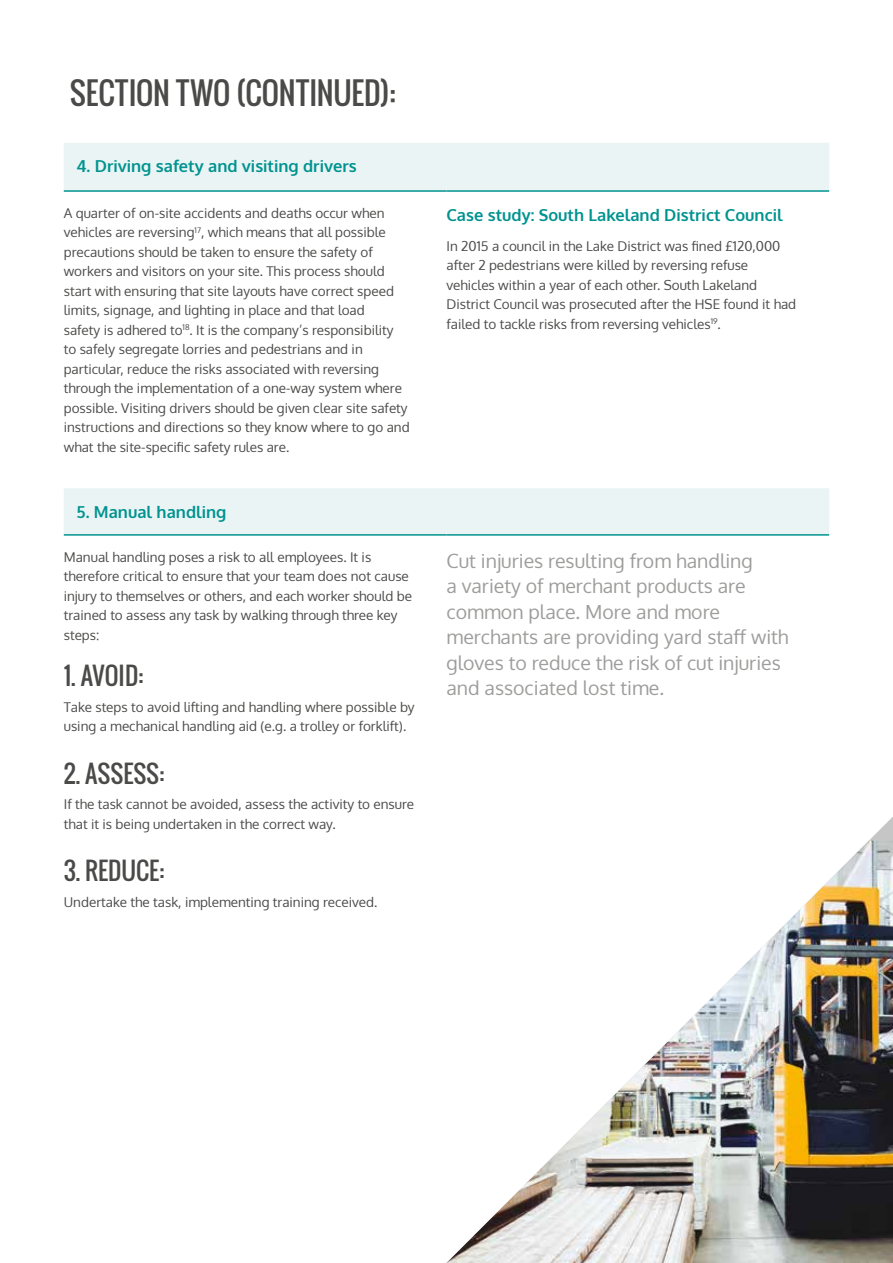
<style>
.page{position:relative;width:893px;height:1263px;background:#fff}
.page>*{position:absolute;margin:0;border:0;box-sizing:border-box;transform-origin:0 0}
.t1{font:30px "Oswald";color:#4a4a49}
.t2{font:24px "Oswald";color:#4a4a49}
.t3{font:19.5px/25.5px "Oxygen";color:#9d9d9c}
.t4{font:700 16.5px "Oxygen";color:#00938f}
.t5{font:13.5px/19.5px "Oxygen";color:#4a4a49}
</style>
<div class="page">
<img style="left:446px;top:841px;width:447px;height:422px">
<svg style="left:64px;top:143px;width:765px;height:391px"></svg>
<hr style="left:64px;top:190px;width:382px;height:2px;background:#00938f">
<hr style="left:446px;top:190px;width:383px;height:2px;background:#00938f">
<hr style="left:64px;top:534px;width:382px;height:2px;background:#00938f">
<hr style="left:446px;top:534px;width:383px;height:2px;background:#00938f">
<h1 class="t1" style="left:70px;top:70px;width:327px">SECTION TWO (CONTINUED):</h1>
<p class="t4" style="left:77px;top:156px;width:282px">4. Driving safety and visiting drivers</p>
<p class="t5" style="left:64px;top:203px;width:347px">A quarter of on-site accidents and deaths occur when vehicles are reversing<sup>17</sup>, which means that all possible precautions should be taken to ensure the safety of workers and visitors on your site. This process should start with ensuring that site layouts have correct speed limits, signage, and lighting in place and that load<br>safety is adhered to<sup>18</sup>. It is the company’s responsibility<br>to safely segregate lorries and pedestrians and in particular, reduce the risks associated with reversing through the implementation of a one-way system where possible. Visiting drivers should be given clear site safety instructions and directions so they know where to go and what the site-specific safety rules are.</p>
<p class="t4" style="left:446px;top:204px;width:338px">Case study: South Lakeland District Council</p>
<p class="t5" style="left:446px;top:236px;width:351px">In 2015 a council in the Lake District was fined £120,000 after 2 pedestrians were killed by reversing refuse vehicles within a year of each other. South Lakeland District Council was prosecuted after the HSE found it had failed to tackle risks from reversing vehicles<sup>19</sup>.</p>
<p class="t4" style="left:77px;top:502px;width:151px">5. Manual handling</p>
<p class="t5" style="left:64px;top:547px;width:350px">Manual handling poses a risk to all employees. It is therefore critical to ensure that your team does not cause injury to themselves or others, and each worker should be trained to assess any task by walking through three key steps:</p>
<h2 class="t2" style="left:64px;top:657px;width:81px">1. AVOID:</h2>
<p class="t5" style="left:64px;top:697px;width:352px">Take steps to avoid lifting and handling where possible by using a mechanical handling aid (e.g. a trolley or forklift).</p>
<h2 class="t2" style="left:64px;top:755px;width:102px">2. ASSESS:</h2>
<p class="t5" style="left:64px;top:795px;width:352px">If the task cannot be avoided, assess the activity to ensure that it is being undertaken in the correct way.</p>
<h2 class="t2" style="left:64px;top:853px;width:102px">3. REDUCE:</h2>
<p class="t5" style="left:64px;top:893px;width:315px">Undertake the task, implementing training received.</p>
<h3 class="t3" style="left:446px;top:548px;width:344px">Cut injuries resulting from handling<br>a variety of merchant products are common place. More and more merchants are providing yard staff with gloves to reduce the risk of cut injuries and associated lost time.</h3>
</div>
